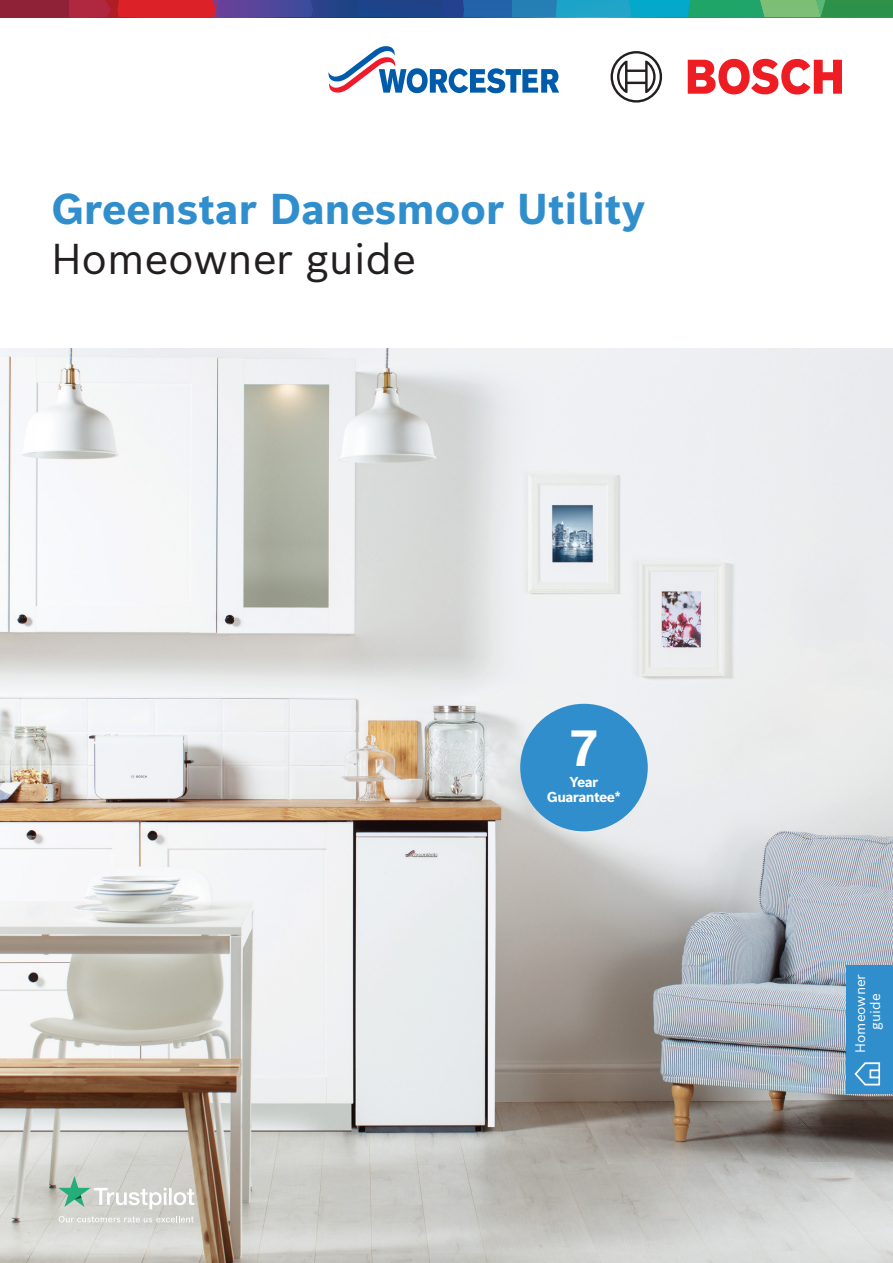
<style>
.page{position:relative;width:893px;height:1263px;background:#fff}
.page>*{position:absolute;margin:0;border:0;box-sizing:border-box;transform-origin:0 0}
.t1{font:700 49.5px "Bosch Sans";color:#fff}
.t2{font:700 42px "Bosch Sans";letter-spacing:-.01em;color:#308ecd}
.t3{font:42px "Bosch Sans";letter-spacing:-.01em;color:#231f20}
.t4{font:700 13.95px/15.3px "Bosch Sans";letter-spacing:-.04em;color:#fff;text-align:center}
.t5{font:13.5px "Bosch Sans";color:#fff}
</style>
<div class="page">
<img style="left:0;top:349px;width:893px;height:914px">
<svg style="left:328px;top:46px;width:231px;height:48px"></svg>
<svg style="left:688px;top:59px;width:154px;height:35px"></svg>
<svg style="left:611px;top:51px;width:51px;height:52px"></svg>
<div style="left:520px;top:704px;width:128px;height:127px;background:#308ecd;border-radius:50%"></div>
<svg style="left:58px;top:1176px;width:136px;height:33px;background:#c9d3cb"></svg>
<svg style="left:59px;top:1216px;width:135px;height:6px"></svg>
<div style="left:847px;top:965px;width:46px;height:129px;background:#308ecd"></div>
<svg style="left:854px;top:1062px;width:26px;height:24px"></svg>
<div style="left:0;top:0;width:69px;height:17px;background:#8f2237"></div>
<svg style="left:69px;top:0;width:824px;height:18px;background:#4a6a80"></svg>
<p class="t2" style="left:51px;top:174px;width:596px">Greenstar Danesmoor Utility</p>
<p class="t3" style="left:51px;top:223px;width:367px">Homeowner guide</p>
<p class="t1" style="left:569px;top:706px;width:32px">7</p>
<p class="t4" style="left:547px;top:772px;width:76px">Year<br>Guarantee*</p>
<p class="t5" style="left:849px;top:1053px;width:80px;rotate:-90deg">Homeowner</p>
<p class="t5" style="left:864px;top:1029px;width:38px;rotate:-90deg">guide</p>
</div>
